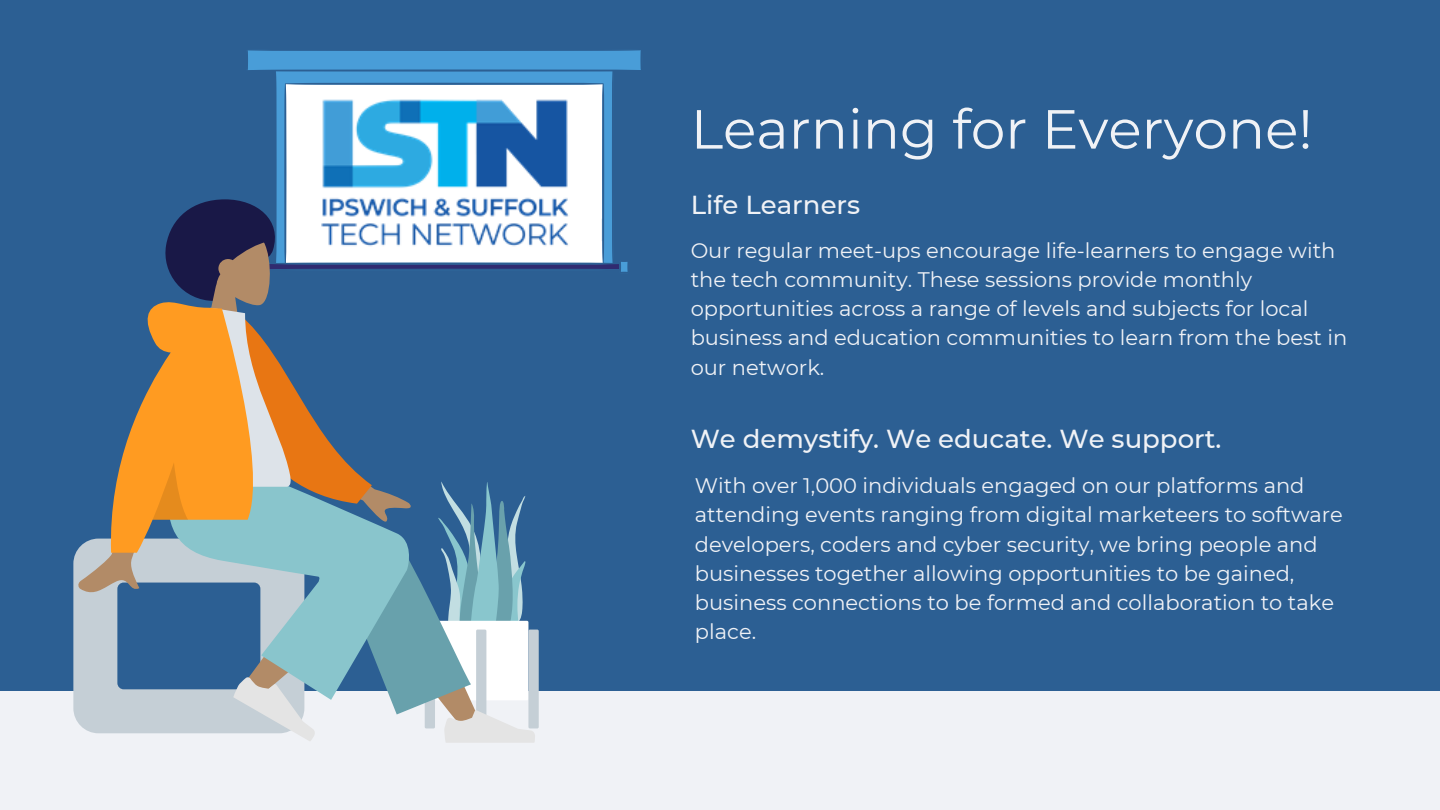
<style>
.page{position:relative;width:1440px;height:810px;background:#2c5f93}
.page>*{position:absolute;margin:0;border:0;box-sizing:border-box;transform-origin:0 0}
.t1{font:55px "Montserrat";color:#f0f2f6}
.t2{font:500 26px "Montserrat";color:#f0f2f6}
.t3{font:21px/29.2px "Montserrat";color:#f0f2f6}
</style>
<div class="page">
<div style="left:0;top:691px;width:1440px;height:119px;background:#f0f2f6"></div>
<svg style="left:247px;top:50px;width:394px;height:222px"></svg>
<img style="left:297px;top:88px;width:294px;height:111px">
<svg style="left:73px;top:199px;width:546px;height:544px"></svg>
<h1 class="t1" style="left:691px;top:95px;width:624px">Learning for Everyone!</h1>
<p class="t2" style="left:691px;top:189px;width:171px">Life Learners</p>
<p class="t3" style="left:691px;top:235px;width:658px">Our regular meet-ups encourage life-learners to engage with the tech community. These sessions provide monthly opportunities across a range of levels and subjects for local business and education communities to learn from the best in our network.</p>
<p class="t2" style="left:691px;top:423px;width:532px">We demystify. We educate. We support.</p>
<p class="t3" style="left:695px;top:471px;width:650px">With over 1,000 individuals engaged on our platforms and attending events ranging from digital marketeers to software developers, coders and cyber security, we bring people and businesses together allowing opportunities to be gained, business connections to be formed and collaboration to take place.</p>
</div>
